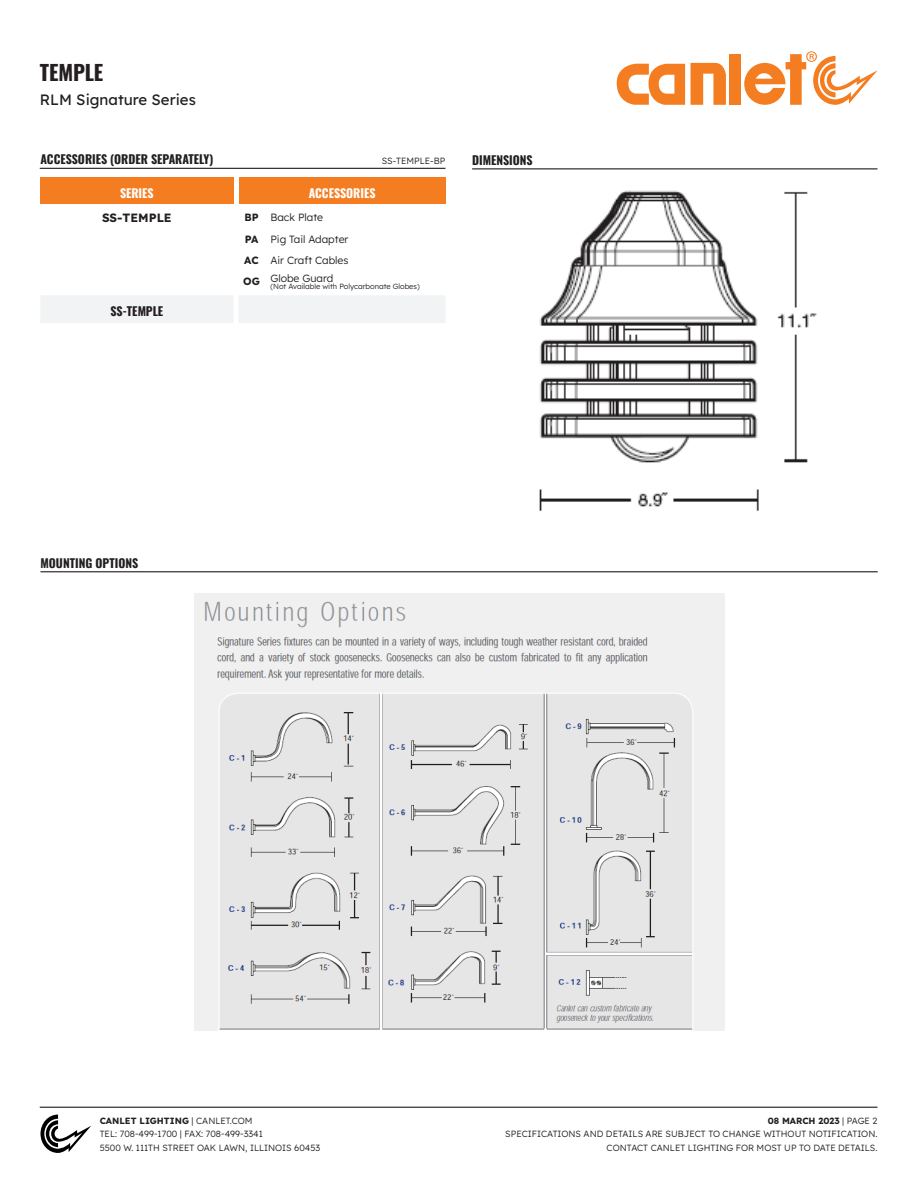
<style>
.page{position:relative;width:918px;height:1188px;background:#fff}
.page>*{position:absolute;margin:0;border:0;box-sizing:border-box;transform-origin:0 0}
.t1{font:700 21px "Oswald";letter-spacing:-.01em;color:#231f20}
.t2{font:15px "Lexend Deca";color:#231f20}
.t3{font:700 12px "Oswald";color:#231f20}
.t4{font:700 12px "Oswald";color:#fff}
.t5{font:700 12px "Lexend Deca";color:#231f20}
.t6{font:300 10.5px "Lexend Deca";color:#231f20}
.t7{font:700 10.5px "Lexend Deca";color:#231f20}
.t8{font:300 9px/13.5px "Lexend Deca";color:#231f20}
.t9{font:300 7.5px "Lexend Deca";color:#231f20}
.s1{font-weight:700}
</style>
<div class="page">
<hr style="left:40px;top:1107px;width:838px;height:1px;background:#000">
<svg style="left:40px;top:1114px;width:51px;height:39px"></svg>
<svg style="left:617px;top:64px;width:68px;height:41px"></svg>
<svg style="left:691px;top:63px;width:35px;height:42px"></svg>
<div style="left:729px;top:54px;width:12px;height:51px;background:#f57d21"></div>
<svg style="left:744px;top:51px;width:134px;height:54px"></svg>
<img style="left:539px;top:190px;width:278px;height:321px">
<hr style="left:472px;top:169px;width:406px;height:1px;background:#000">
<hr style="left:40px;top:168px;width:406px;height:1px;background:#000">
<div style="left:40px;top:178px;width:193px;height:26px;background:#f57d21"></div>
<div style="left:239px;top:178px;width:207px;height:26px;background:#f57d21"></div>
<div style="left:41px;top:296px;width:404px;height:27px;background:#f2f3f4"></div>
<hr style="left:40px;top:572px;width:838px;height:1px;background:#000">
<img style="left:194px;top:593px;width:530px;height:437px">
<h1 class="t1" style="left:40px;top:54px;width:65px">TEMPLE</h1>
<h2 class="t2" style="left:40px;top:89px;width:158px">RLM Signature Series</h2>
<p class="t3" style="left:40px;top:149px;width:174px">ACCESSORIES (ORDER SEPARATELY)</p>
<p class="t3" style="left:472px;top:149px;width:62px">DIMENSIONS</p>
<p class="t4" style="left:120px;top:183px;width:35px">SERIES</p>
<p class="t4" style="left:309px;top:183px;width:68px">ACCESSORIES</p>
<p class="t5" style="left:102px;top:209px;width:71px">SS-TEMPLE</p>
<p class="t7" style="left:244px;top:209px;width:16px">BP</p>
<p class="t6" style="left:270px;top:209px;width:54px">Back Plate</p>
<p class="t7" style="left:245px;top:231px;width:15px">PA</p>
<p class="t6" style="left:270px;top:231px;width:80px">Pig Tail Adapter</p>
<p class="t7" style="left:244px;top:253px;width:9px">AC</p>
<p class="t6" style="left:270px;top:253px;width:80px">Air Craft Cables</p>
<p class="t7" style="left:243px;top:274px;width:18px">OG</p>
<p class="t6" style="left:270px;top:270px;width:64px">Globe Guard</p>
<p class="t9" style="left:270px;top:281px;width:151px">(Not Available with Polycarbonate Globes)</p>
<p class="t3" style="left:110px;top:301px;width:54px">SS-TEMPLE</p>
<p class="t8" style="left:382px;top:154px;width:65px">SS-TEMPLE-BP</p>
<p class="t3" style="left:40px;top:552px;width:99px">MOUNTING OPTIONS</p>
<p class="t8" style="left:100px;top:1113px;width:222px"><span class="s1">CANLET LIGHTING</span> | CANLET.COM<br>TEL: 708-499-1700 | FAX: 708-499-3341<br>5500 W. 111TH STREET OAK LAWN, ILLINOIS 60453</p>
<p class="t8" style="left:505px;top:1113px;width:374px;text-align:right"><span class="s1">08 MARCH 2023</span> | PAGE 2<br>SPECIFICATIONS AND DETAILS ARE SUBJECT TO CHANGE WITHOUT NOTIFICATION.<br>CONTACT CANLET LIGHTING FOR MOST UP TO DATE DETAILS.</p>
</div>
